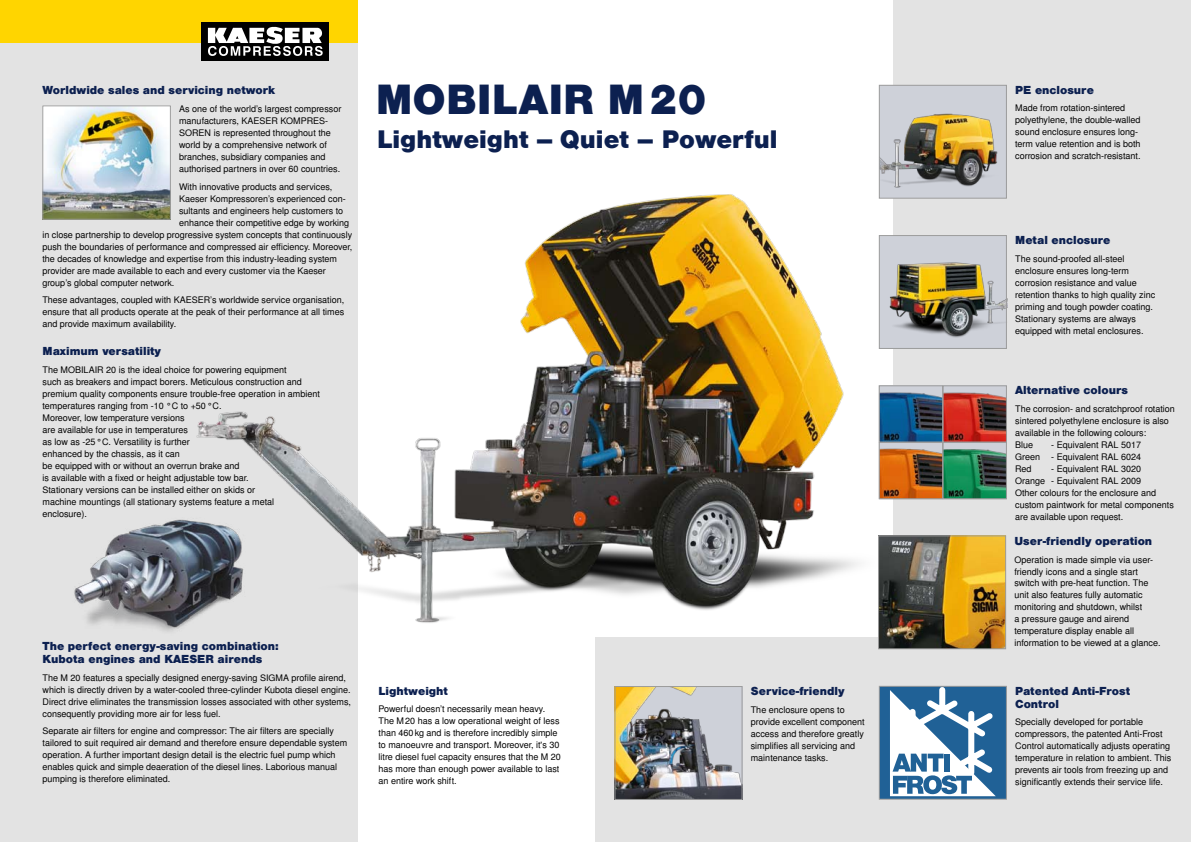
<style>
.page{position:relative;width:1191px;height:842px;background:#fff}
.page>*{position:absolute;margin:0;border:0;box-sizing:border-box;transform-origin:0 0}
.t1{font:900 40px "Nimbus San L";color:#0c2050}
.t2{font:900 24px "Nimbus San L";color:#0c2050}
.t3{font:900 11px/13px "Nimbus San L";color:#0c2050}
.t4{font:9px/12px "Nimbus San L";color:#000}
</style>
<div class="page">
<div style="left:0;top:0;width:357px;height:842px;background:#e3e3e3"></div>
<div style="left:893px;top:0;width:298px;height:842px;background:#e3e3e3"></div>
<div style="left:595px;top:638px;width:596px;height:204px;background:#e3e3e3"></div>
<img style="left:169px;top:162px;width:737px;height:518px">
<div style="left:0;top:0;width:357px;height:43px;background:#ffd500"></div>
<div style="left:201px;top:22px;width:128px;height:39px;background:#000"></div>
<svg style="left:208px;top:26px;width:115px;height:30px"></svg>
<img style="left:881px;top:87px;width:123px;height:109px">
<div style="left:879px;top:85px;width:127px;height:113px;border:1px solid #9c9c9c"></div>
<img style="left:880px;top:538px;width:124px;height:109px">
<div style="left:878px;top:536px;width:128px;height:113px;border:1px solid #9c9c9c"></div>
<img style="left:616px;top:688px;width:124px;height:110px">
<div style="left:614px;top:686px;width:128px;height:114px;border:1px solid #9c9c9c"></div>
<div style="left:879px;top:686px;width:127px;height:113px;background:#206196"></div>
<svg style="left:890px;top:796px;width:106px;height:1px"></svg>
<svg style="left:890px;top:688px;width:106px;height:108px"></svg>
<div style="left:879px;top:686px;width:127px;height:113px;border:1px solid #9c9c9c"></div>
<div style="left:879px;top:236px;width:127px;height:112px;background:#ced1d9"></div>
<img style="left:889px;top:246px;width:118px;height:103px">
<div style="left:879px;top:235px;width:127px;height:114px;border:1px solid #9c9c9c"></div>
<img style="left:881px;top:388px;width:60px;height:52px">
<div style="left:879px;top:386px;width:64px;height:56px;border:1px solid #9c9c9c"></div>
<img style="left:881px;top:444px;width:60px;height:53px">
<div style="left:879px;top:442px;width:64px;height:57px;border:1px solid #9c9c9c"></div>
<img style="left:945px;top:388px;width:59px;height:52px">
<div style="left:943px;top:386px;width:63px;height:56px;border:1px solid #9c9c9c"></div>
<svg style="left:945px;top:444px;width:59px;height:53px;background:#337e5e"></svg>
<div style="left:943px;top:442px;width:63px;height:57px;border:1px solid #9c9c9c"></div>
<img style="left:74px;top:511px;width:185px;height:125px">
<img style="left:45px;top:108px;width:124px;height:109px">
<div style="left:43px;top:106px;width:128px;height:113px;border:1px solid #9c9c9c"></div>
<p class="t3" style="left:42px;top:84px;width:234px">Worldwide sales and servicing network</p>
<p class="t4" style="left:179px;top:103px;width:164px">As one of the world’s largest compressor manufacturers, KAESER KOMPRES-SOREN is represented throughout the world by a comprehensive network of branches, subsidiary companies and authorised partners in over 60 countries.</p>
<p class="t4" style="left:179px;top:181px;width:155px">With innovative products and services,</p>
<p class="t4" style="left:179px;top:193px;width:168px">Kaeser Kompressoren’s experienced con-</p>
<p class="t4" style="left:179px;top:205px;width:165px">sultants and engineers help customers to</p>
<p class="t4" style="left:179px;top:217px;width:172px">enhance their competitive edge by working</p>
<p class="t4" style="left:42px;top:229px;width:311px">in close partnership to develop progressive system concepts that continuously</p>
<p class="t4" style="left:42px;top:241px;width:311px">push the boundaries of performance and compressed air efficiency. Moreover,</p>
<p class="t4" style="left:42px;top:253px;width:296px">the decades of knowledge and expertise from this industry-leading system</p>
<p class="t4" style="left:42px;top:265px;width:285px">provider are made available to each and every customer via the Kaeser</p>
<p class="t4" style="left:42px;top:277px;width:133px">group’s global computer network.</p>
<p class="t4" style="left:42px;top:294px;width:303px;text-align:justify">These advantages, coupled with KAESER’s worldwide service organisation, ensure that all products operate at the peak of their performance at all times and provide maximum availability.</p>
<p class="t3" style="left:43px;top:344px;width:120px">Maximum versatility</p>
<p class="t4" style="left:43px;top:364px;width:279px">The MOBILAIR 20 is the ideal choice for powering equipment<br>such as breakers and impact borers. Meticulous construction and premium quality components ensure trouble-free operation in ambient temperatures ranging from -10 °C to +50°C.<br>Moreover, low temperature versions<br>are available for use in temperatures<br>as low as -25°C. Versatility is further<br>enhanced by the chassis, as it can<br>be equipped with or without an overrun brake and<br>is available with a fixed or height adjustable tow bar.<br>Stationary versions can be installed either on skids or<br>machine mountings (all stationary systems feature a metal enclosure).</p>
<h1 class="t1" style="left:376px;top:75px;width:332px">MOBILAIR M20</h1>
<h2 class="t2" style="left:377px;top:124px;width:402px">Lightweight – Quiet – Powerful</h2>
<p class="t3" style="left:43px;top:640px;width:238px">The perfect energy-saving combination:<br>Kubota engines and KAESER airends</p>
<p class="t4" style="left:43px;top:672px;width:310px">The M 20 features a specially designed energy-saving SIGMA profile airend, which is directly driven by a water-cooled three-cylinder Kubota diesel engine.<br>Direct drive eliminates the transmission losses associated with other systems, consequently providing more air for less fuel.</p>
<p class="t4" style="left:43px;top:725px;width:306px">Separate air filters for engine and compressor: The air filters are specially tailored to suit required air demand and therefore ensure dependable system operation. A further important design detail is the electric fuel pump which enables quick and simple deaeration of the diesel lines. Laborious manual pumping is therefore eliminated.</p>
<p class="t3" style="left:378px;top:684px;width:71px">Lightweight</p>
<p class="t4" style="left:378px;top:703px;width:184px">Powerful doesn’t necessarily mean heavy.<br>The M20 has a low operational weight of less than 460kg and is therefore incredibly simple to manoeuvre and transport. Moreover, it's 30 litre diesel fuel capacity ensures that the M 20 has more than enough power available to last an entire work shift.</p>
<p class="t3" style="left:751px;top:684px;width:95px">Service-friendly</p>
<p class="t4" style="left:751px;top:704px;width:115px">The enclosure opens to provide excellent component access and therefore greatly simplifies all servicing and maintenance tasks.</p>
<p class="t3" style="left:1015px;top:83px;width:80px">PE enclosure</p>
<p class="t4" style="left:1015px;top:102px;width:127px">Made from rotation-sintered polyethylene, the double-walled sound enclosure ensures long&shy;term value retention and is both corrosion and scratch-resistant.</p>
<p class="t3" style="left:1015px;top:233px;width:97px">Metal enclosure</p>
<p class="t4" style="left:1015px;top:253px;width:142px">The sound-proofed all-steel enclosure ensures long-term corrosion resistance and value retention thanks to high quality zinc priming and tough powder coating.<br>Stationary systems are always equipped with metal enclosures.</p>
<p class="t3" style="left:1015px;top:384px;width:114px">Alternative colours</p>
<p class="t4" style="left:1015px;top:403px;width:161px">The corrosion- and scratchproof rotation sintered polyethylene enclosure is also available in the following colours:<br>Blue</p>
<p class="t4" style="left:1015px;top:439px;width:127px;text-align:justify;text-indent:36px">- Equivalent RAL 5017<br>Green - Equivalent RAL 6024<br>Red</p>
<p class="t4" style="left:1015px;top:463px;width:160px;text-indent:36px">- Equivalent RAL 3020<br>Orange - Equivalent RAL 2009<br>Other colours for the enclosure and custom paintwork for metal components are available upon request.</p>
<p class="t3" style="left:1014px;top:534px;width:139px">User-friendly operation</p>
<p class="t4" style="left:1014px;top:553px;width:148px">Operation is made simple via user&shy;friendly icons and a single start switch with pre-heat function. The unit also features fully automatic monitoring and shutdown, whilst<br>a pressure gauge and airend temperature display enable all information to be viewed at a glance.</p>
<p class="t3" style="left:1015px;top:684px;width:116px">Patented Anti-Frost<br>Control</p>
<p class="t4" style="left:1015px;top:716px;width:158px">Specially developed for portable compressors, the patented Anti-Frost Control automatically adjusts operating temperature in relation to ambient. This prevents air tools from freezing up and significantly extends their service life.</p>
</div>
